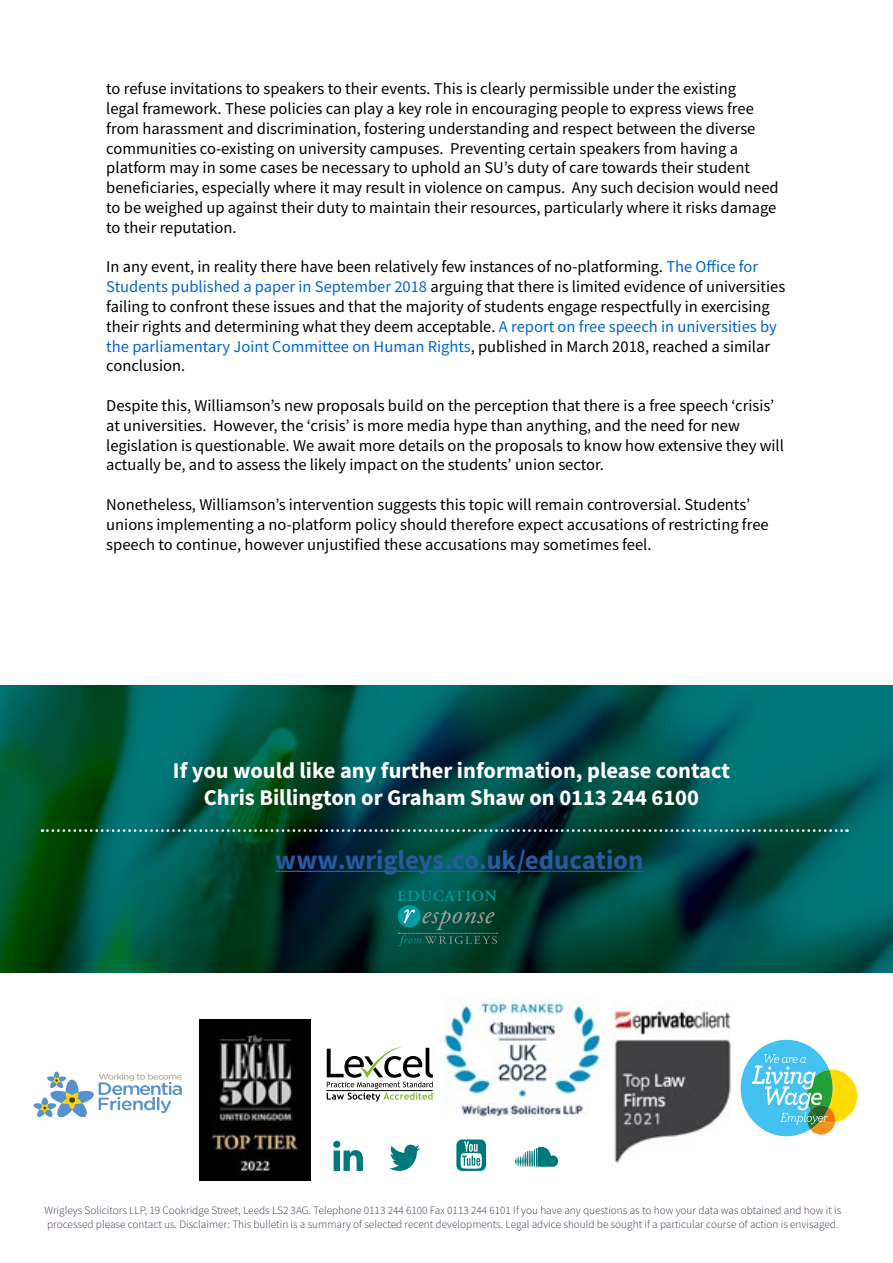
<style>
.page{position:relative;width:893px;height:1263px;background:#fff}
.page>*{position:absolute;margin:0;border:0;box-sizing:border-box;transform-origin:0 0}
.t1{font:700 26.85px "Source Sans Pro";letter-spacing:-.005em;color:#275b9b}
.t2{font:italic 26.85px "Adobe Garamond Pro";letter-spacing:.02em;color:#a29e9e}
.t3{font:700 22.5px/27px "Source Sans Pro";color:#fff;text-align:center}
.t4{font:16.5px/19.8px "Source Sans Pro";color:#000}
.t5{font:600 15.6px "Adobe Garamond Pro";letter-spacing:.05em;color:#009ca1}
.t6{font:300 11.25px/13.5px "Source Sans Pro";color:#442e4f}
.s1{color:#06c}
</style>
<div class="page">
<svg style="left:333px;top:1141px;width:30px;height:30px"></svg>
<svg style="left:390px;top:1145px;width:30px;height:26px"></svg>
<svg style="left:456px;top:1139px;width:30px;height:32px"></svg>
<svg style="left:515px;top:1147px;width:43px;height:20px"></svg>
<svg style="left:0;top:685px;width:893px;height:288px;background:#004e44"></svg>
<svg style="left:327px;top:1047px;width:106px;height:54px"></svg>
<hr style="left:326px;top:1090px;width:107px;height:1px;background:#000">
<img style="left:199px;top:1019px;width:111px;height:161px">
<svg style="left:741px;top:1040px;width:116px;height:96px"></svg>
<svg style="left:34px;top:1071px;width:148px;height:46px"></svg>
<img style="left:42px;top:829px;width:805px;height:3px">
<hr style="left:275px;top:871px;width:368px;height:1px;background:#275b9b">
<img style="left:610px;top:1010px;width:121px;height:153px">
<img style="left:444px;top:998px;width:156px;height:119px">
<div style="left:398px;top:905px;width:23px;height:22px;background:#009ca1;border-radius:50%"></div>
<svg style="left:404px;top:909px;width:11px;height:14px"></svg>
<svg style="left:398px;top:933px;width:100px;height:13px"></svg>
<p class="t4" style="left:106px;top:79px;width:674px">to refuse invitations to speakers to their events. This is clearly permissible under the existing<br>legal framework. These policies can play a key role in encouraging people to express views free from harassment and discrimination, fostering understanding and respect between the diverse communities co-existing on university campuses. Preventing certain speakers from having a platform may in some cases be necessary to uphold an SU’s duty of care towards their student beneficiaries, especially where it may result in violence on campus. Any such decision would need to be weighed up against their duty to maintain their resources, particularly where it risks damage to their reputation.</p>
<p class="t4" style="left:106px;top:257px;width:680px">In any event, in reality there have been relatively few instances of no-platforming. <span class="s1">The Office for Students published a paper in September 2018</span> arguing that there is limited evidence of universities failing to confront these issues and that the majority of students engage respectfully in exercising their rights and determining what they deem acceptable. <span class="s1">A report on free speech in universities by the parliamentary Joint Committee on Human Rights</span>, published in March 2018, reached a similar conclusion.</p>
<p class="t4" style="left:106px;top:396px;width:679px">Despite this, Williamson’s new proposals build on the perception that there is a free speech ‘crisis’ at universities. However, the ‘crisis’ is more media hype than anything, and the need for new legislation is questionable. We await more details on the proposals to know how extensive they will actually be, and to assess the likely impact on the students’ union sector.</p>
<p class="t4" style="left:106px;top:495px;width:664px">Nonetheless, Williamson’s intervention suggests this topic will remain controversial. Students’ unions implementing a no-platform policy should therefore expect accusations of restricting free speech to continue, however unjustified these accusations may sometimes feel.</p>
<h2 class="t3" style="left:173px;top:756px;width:559px">If you would like any further information, please contact<br>Chris Billington or Graham Shaw on 0113 244 6100</h2>
<h1 class="t1" style="left:275px;top:842px;width:370px">www.wrigleys.co.uk/education</h1>
<h1 class="t2" style="left:422px;top:898px;width:74px">esponse</h1>
<p class="t5" style="left:398px;top:887px;width:101px">EDUCATION</p>
<p class="t6" style="left:44px;top:1204px;width:798px">Wrigleys Solicitors LLP, 19 Cookridge Street, Leeds LS2 3AG. Telephone 0113 244 6100 Fax 0113 244 6101 If you have any questions as to how your data was obtained and how it is processed please contact us. Disclaimer: This bulletin is a summary of selected recent developments. Legal advice should be sought if a particular course of action is envisaged.</p>
</div>
